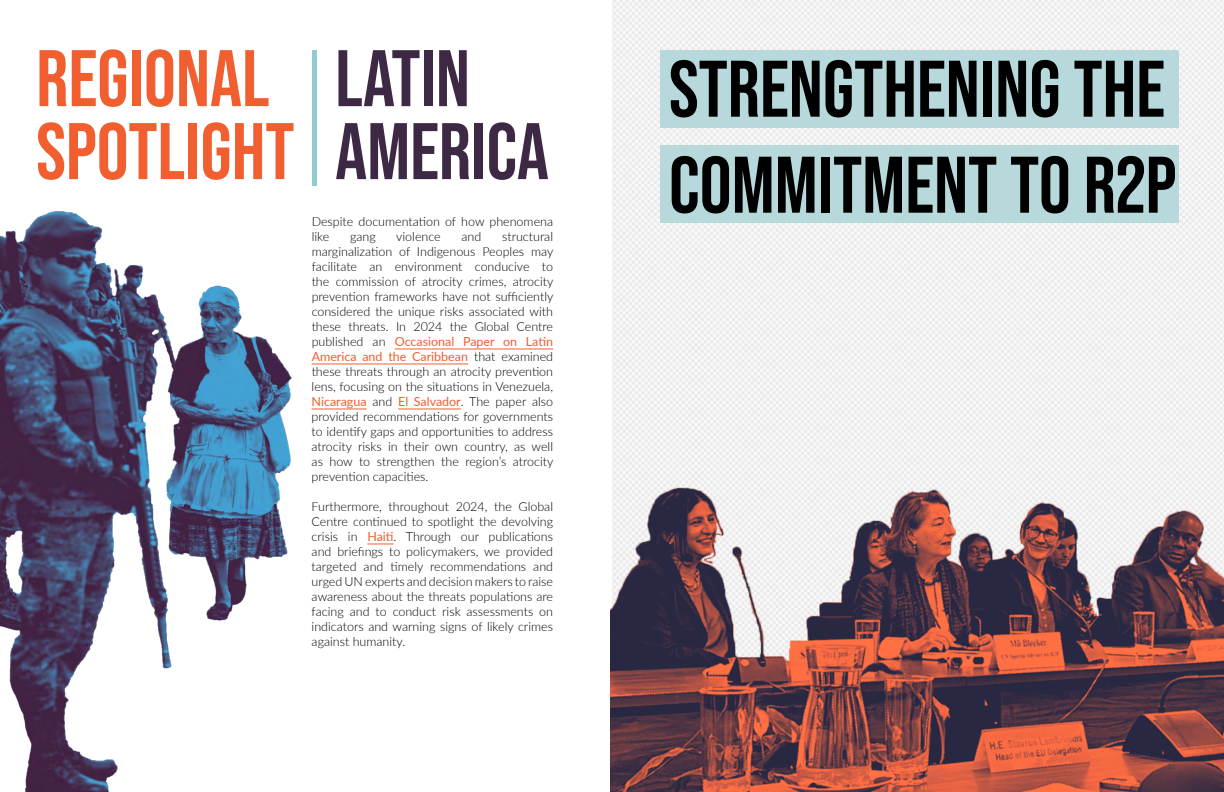
<style>
.page{position:relative;width:1224px;height:792px;background:#fff}
.page>*{position:absolute;margin:0;border:0;box-sizing:border-box;transform-origin:0 0}
.t1{font:700 80px/96px "Bebas Neue Pro";color:#000}
.t2{font:700 80px/73px "Bebas Neue Pro";color:#f15e30}
.t3{font:700 80px/73px "Bebas Neue Pro";color:#3e2945}
.t4{font:300 12.5px/15px "Lato";color:#000;text-align:justify}
.t5{font:8px "Source Sans Pro";color:#424342}
.s1{font-weight:400;color:#f15e30}
</style>
<div class="page">
<img style="left:612px;top:0;width:612px;height:379px">
<div style="left:660px;top:50px;width:519px;height:78px;background:#b7d9dc"></div>
<div style="left:660px;top:145px;width:519px;height:78px;background:#b7d9dc"></div>
<hr style="left:312px;top:50px;width:4px;height:136px;background:#92cad3">
<hr style="left:395px;top:349px;width:158px;height:1px;background:#f15e30">
<hr style="left:312px;top:364px;width:156px;height:1px;background:#f15e30">
<hr style="left:398px;top:409px;width:63px;height:1px;background:#f15e30">
<img style="left:611px;top:379px;width:613px;height:413px">
<img style="left:0;top:128px;width:397px;height:664px">
<h1 class="t2" style="left:36px;top:41px;width:260px">REGIONAL<br>SPOTLIGHT</h1>
<h1 class="t3" style="left:335px;top:41px;width:215px">LATIN<br>AMERICA</h1>
<p class="t4" style="left:312px;top:214px;width:243px">Despite documentation of how phenomena like</p>
<p class="t4" style="left:312px;top:229px;width:243px;text-indent:190px">structural marginalization of Indigenous Peoples may facilitate an environment conducive to the commission of atrocity crimes, atrocity prevention frameworks have not sufficiently considered the unique risks associated with these threats. In 2024 the Global Centre published an <span class="s1">Occasional Paper on Latin America and the Caribbean</span> that examined these threats through an atrocity prevention lens, focusing on the situations in Venezuela, <span class="s1">Nicaragua</span> and <span class="s1">El Salvador</span>. The paper also provided recommendations for governments to identify gaps and opportunities to address atrocity risks in their own country, as well as how to strengthen the region’s atrocity prevention capacities.</p>
<p class="t4" style="left:312px;top:499px;width:243px">Furthermore, throughout 2024, the Global Centre continued to spotlight the devolving crisis in <span class="s1">Haiti</span>. Through our publications and briefings to policymakers, we provided targeted and timely recommendations and urged UN experts and decision makers to raise awareness about the threats populations are facing and to conduct risk assessments on indicators and warning signs of likely crimes against humanity.</p>
<p class="t4" style="left:350px;top:229px;width:27px">gang</p>
<p class="t4" style="left:396px;top:229px;width:46px">violence</p>
<p class="t4" style="left:462px;top:229px;width:21px">and</p>
<h1 class="t1" style="left:669px;top:40px;width:509px">STRENGTHENING THE<br>COMMITMENT TO R2P</h1>
<p class="t5" style="left:1168px;top:761px;width:10px">21</p>
</div>
